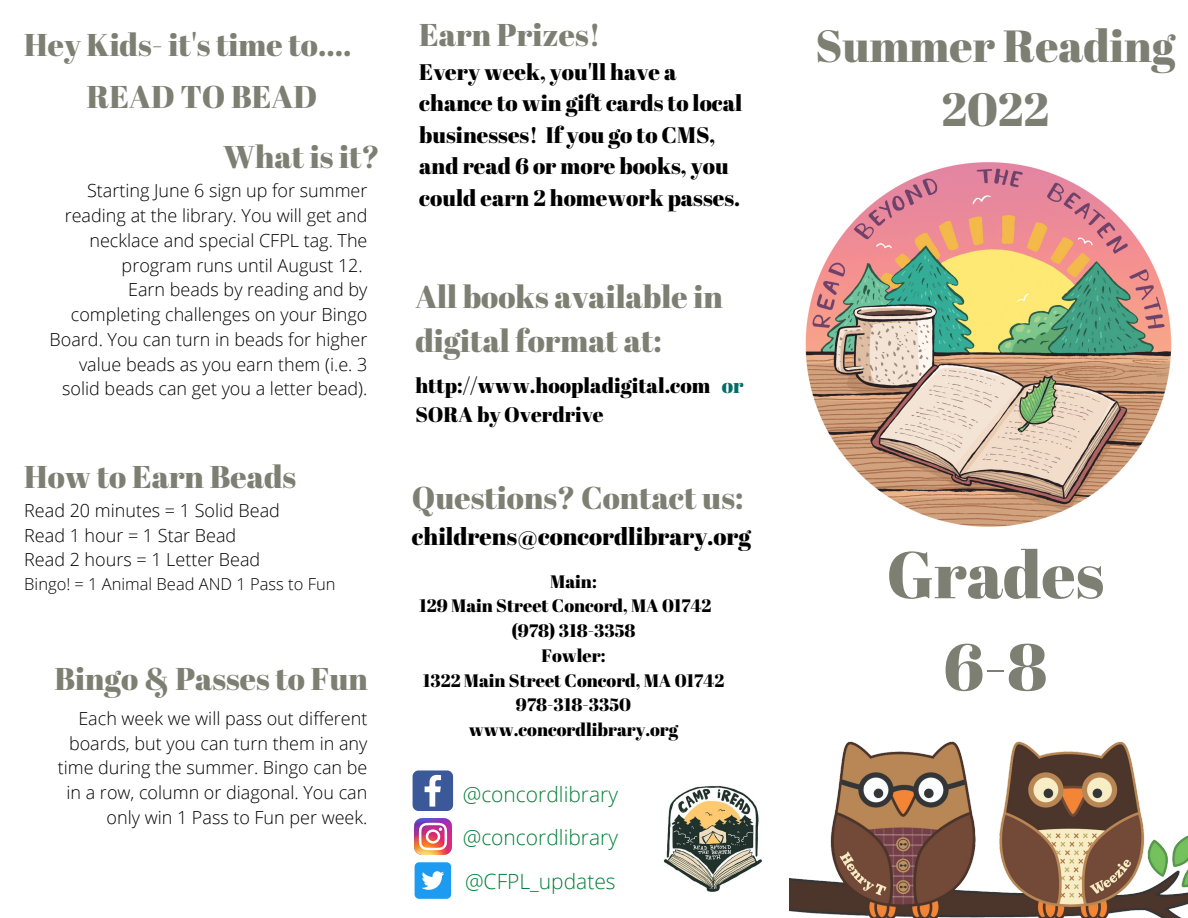
<style>
.page{position:relative;width:1188px;height:918px;background:#fff}
.page>*{position:absolute;margin:0;border:0;box-sizing:border-box;transform-origin:0 0}
.t1{font:65.85px "Abril Fatface";color:#7d7f73}
.t2{font:46.5px "Abril Fatface";color:#7d7f73}
.t3{font:45px "Abril Fatface";color:#7d7f73}
.t4{font:31.5px/43.8px "Abril Fatface";color:#7d7f73}
.t5{font:24px "Abril Fatface";color:#000}
.t6{font:22.5px/31.5px "Abril Fatface";color:#000}
.t7{font:21px "Abril Fatface";color:#000}
.t8{font:300 21px "Open Sans";color:#008037}
.t9{font:300 18px/24.8px "Open Sans";color:#000;text-align:right}
.t10{font:18px "Abril Fatface";color:#000}
.t11{font:300 16.5px "Open Sans";color:#000}
.s1{color:#026c66}
</style>
<div class="page">
<img style="left:663px;top:786px;width:99px;height:106px">
<svg style="left:413px;top:770px;width:40px;height:41px"></svg>
<img style="left:415px;top:818px;width:36px;height:37px">
<div style="left:415px;top:862px;width:36px;height:37px;background:#1d9bf0;border-radius:5px"></div>
<svg style="left:421px;top:871px;width:23px;height:19px"></svg>
<img style="left:790px;top:741px;width:398px;height:177px">
<img style="left:805px;top:162px;width:367px;height:365px">
<p class="t4" style="left:24px;top:22px;width:329px">Hey Kids- it's time to....</p>
<p class="t4" style="left:87px;top:74px;width:232px">READ TO BEAD</p>
<p class="t4" style="left:223px;top:134px;width:158px">What is it?</p>
<p class="t9" style="left:65px;top:178px;width:304px">Starting June 6 sign up for summer reading at the library. You will get and necklace and special CFPL tag. The program runs until August 12.</p>
<p class="t9" style="left:50px;top:277px;width:319px">Earn beads by reading and by completing challenges on your Bingo Board. You can turn in beads for higher value beads as you earn them (i.e. 3 solid beads can get you a letter bead).</p>
<p class="t4" style="left:24px;top:454px;width:273px">How to Earn Beads</p>
<p class="t9" style="left:24px;top:498px;width:257px">Read 20 minutes = 1 Solid Bead</p>
<p class="t9" style="left:24px;top:522px;width:213px">Read 1 hour = 1 Star Bead</p>
<p class="t9" style="left:24px;top:547px;width:237px">Read 2 hours = 1 Letter Bead</p>
<p class="t11" style="left:24px;top:572px;width:313px">Bingo! = 1 Animal Bead AND 1 Pass to Fun</p>
<p class="t4" style="left:54px;top:656px;width:315px">Bingo &amp; Passes to Fun</p>
<p class="t9" style="left:58px;top:705px;width:311px">Each week we will pass out different boards, but you can turn them in any time during the summer. Bingo can be in a row, column or diagonal. You can only win 1 Pass to Fun per week.</p>
<p class="t4" style="left:419px;top:12px;width:183px">Earn Prizes!</p>
<p class="t6" style="left:419px;top:55px;width:325px">Every week, you'll have a chance to win gift cards to local businesses! If you go to CMS, and read 6 or more books, you could earn 2 homework passes.</p>
<p class="t4" style="left:415px;top:274px;width:309px">All books available in digital format at:</p>
<p class="t7" style="left:415px;top:370px;width:330px">http://www.hoopladigital.com <span class="s1">or</span></p>
<p class="t7" style="left:415px;top:400px;width:190px">SORA by Overdrive</p>
<p class="t4" style="left:412px;top:475px;width:333px">Questions? Contact us:</p>
<p class="t5" style="left:412px;top:520px;width:340px">childrens@concordlibrary.org</p>
<p class="t10" style="left:550px;top:569px;width:48px">Main:</p>
<p class="t10" style="left:419px;top:593px;width:294px">129 Main Street Concord, MA 01742</p>
<p class="t10" style="left:512px;top:618px;width:125px">(978) 318-3358</p>
<p class="t10" style="left:541px;top:643px;width:66px">Fowler:</p>
<p class="t10" style="left:423px;top:668px;width:303px">1322 Main Street Concord, MA 01742</p>
<p class="t10" style="left:516px;top:692px;width:117px">978-318-3350</p>
<p class="t10" style="left:469px;top:717px;width:211px">www.concordlibrary.org</p>
<p class="t8" style="left:463px;top:779px;width:157px">@concordlibrary</p>
<p class="t8" style="left:463px;top:823px;width:157px">@concordlibrary</p>
<p class="t8" style="left:465px;top:866px;width:152px">@CFPL_updates</p>
<p class="t3" style="left:815px;top:14px;width:361px">Summer Reading</p>
<p class="t2" style="left:941px;top:77px;width:109px">2022</p>
<p class="t1" style="left:886px;top:529px;width:219px">Grades</p>
<p class="t1" style="left:943px;top:621px;width:106px">6-8</p>
</div>
